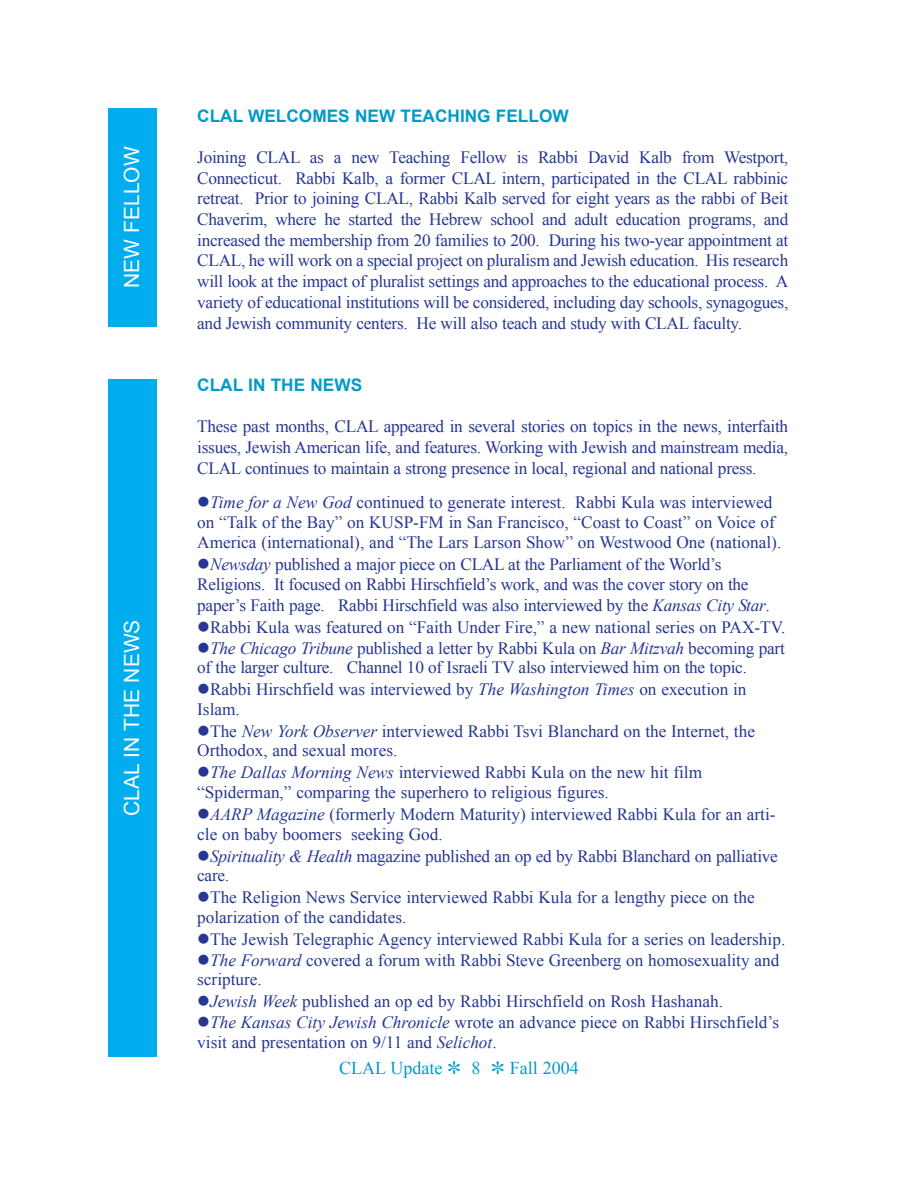
<style>
.page{position:relative;width:918px;height:1188px;background:#fff}
.page>*{position:absolute;margin:0;border:0;box-sizing:border-box;transform-origin:0 0}
.t1{font:21px "Arial";color:#fff}
.t2{font:18px "Times New Roman";color:#009bc8}
.t3{font:17.25px/20.7px "Times New Roman";color:#263692}
.t4{font:700 17.25px "Arial";color:#009bc8}
.s1{font-style:italic}
.s2{font-family:"Monotype Sorts"}
</style>
<div class="page">
<div style="left:108px;top:108px;width:49px;height:218px;background:#00aeef"></div>
<div style="left:108px;top:379px;width:49px;height:678px;background:#00aeef"></div>
<p class="t1" style="left:120px;top:288px;width:143px;rotate:-90deg">NEW FELLOW</p>
<p class="t1" style="left:120px;top:816px;width:198px;rotate:-90deg">CLAL IN THE NEWS</p>
<p class="t4" style="left:197px;top:106px;width:373px">CLAL WELCOMES NEW TEACHING FELLOW</p>
<p class="t3" style="left:197px;top:147px;width:593px;text-align:justify">Joining CLAL as a new Teaching Fellow is Rabbi David Kalb from Westport, Connecticut. Rabbi Kalb, a former CLAL intern, participated in the CLAL rabbinic retreat. Prior to joining CLAL, Rabbi Kalb served for eight years as the rabbi of Beit Chaverim, where he started the Hebrew school and adult education programs, and increased the membership from 20 families to 200. During his two-year appointment at CLAL, he will work on a special project on pluralism and Jewish education. His research will look at the impact of pluralist settings and approaches to the educational process. A variety of educational institutions will be considered, including day schools, synagogues, and Jewish community centers. He will also teach and study with CLAL faculty.</p>
<p class="t4" style="left:197px;top:376px;width:167px">CLAL IN THE NEWS</p>
<p class="t3" style="left:197px;top:416px;width:592px;text-align:justify">These past months, CLAL appeared in several stories on topics in the news, interfaith issues, Jewish American life, and features. Working with Jewish and mainstream media, CLAL continues to maintain a strong presence in local, regional and national press.</p>
<p class="t3" style="left:197px;top:492px;width:586px;line-height:20.1px">●<span class="s1">Time for a New God</span> continued to generate interest. Rabbi Kula was interviewed on “Talk of the Bay” on KUSP-FM in San Francisco, “Coast to Coast” on Voice of<br>America (international), and “The Lars Larson Show” on Westwood One (national).</p>
<p class="t3" style="left:197px;top:555px;width:574px;line-height:20.1px">●<span class="s1">Newsday</span> published a major piece on CLAL at the Parliament of the World’s<br>Religions. It focused on Rabbi Hirschfield’s work, and was the cover story on the paper’s Faith page. Rabbi Hirschfield was also interviewed by the <span class="s1">Kansas City Star</span>.</p>
<p class="t3" style="left:197px;top:617px;width:590px">●Rabbi Kula was featured on “Faith Under Fire,” a new national series on PAX-TV.</p>
<p class="t3" style="left:197px;top:638px;width:589px;line-height:19.5px">●<span class="s1">The Chicago Tribune</span> published a letter by Rabbi Kula on <span class="s1">Bar Mitzvah</span> becoming part of the larger culture. Channel 10 of Israeli TV also interviewed him on the topic.</p>
<p class="t3" style="left:197px;top:680px;width:551px;line-height:19.5px">●Rabbi Hirschfield was interviewed by <span class="s1">The Washington Times</span> on execution in<br>Islam.</p>
<p class="t3" style="left:197px;top:721px;width:559px;line-height:19.5px">●The <span class="s1">New York Observer</span> interviewed Rabbi Tsvi Blanchard on the Internet, the<br>Orthodox, and sexual mores.</p>
<p class="t3" style="left:197px;top:763px;width:506px;line-height:19.5px">●<span class="s1">The Dallas Morning News</span> interviewed Rabbi Kula on the new hit film “Spiderman,” comparing the superhero to religious figures.</p>
<p class="t3" style="left:197px;top:804px;width:580px;line-height:19.5px">●<span class="s1">AARP Magazine</span> (formerly Modern Maturity) interviewed Rabbi Kula for an arti&shy;cle on baby boomers seeking God.</p>
<p class="t3" style="left:197px;top:846px;width:582px;line-height:19.5px">●<span class="s1">Spirituality &amp; Health</span> magazine published an op ed by Rabbi Blanchard on palliative care.</p>
<p class="t3" style="left:197px;top:888px;width:559px;line-height:19.5px">●The Religion News Service interviewed Rabbi Kula for a lengthy piece on the polarization of the candidates.</p>
<p class="t3" style="left:197px;top:929px;width:590px">●The Jewish Telegraphic Agency interviewed Rabbi Kula for a series on leadership.</p>
<p class="t3" style="left:197px;top:950px;width:584px;line-height:19.5px">●<span class="s1">The Forward</span> covered a forum with Rabbi Steve Greenberg on homosexuality and scripture.</p>
<p class="t3" style="left:197px;top:991px;width:527px">●<span class="s1">Jewish Week</span> published an op ed by Rabbi Hirschfield on Rosh Hashanah.</p>
<p class="t3" style="left:197px;top:1013px;width:583px;line-height:19.5px">●<span class="s1">The Kansas City Jewish Chronicle</span> wrote an advance piece on Rabbi Hirschfield’s visit and presentation on 9/11 and <span class="s1">Selichot</span>.</p>
<p class="t2" style="left:339px;top:1058px;width:241px">CLAL Update <span class="s2">\</span> 8 <span class="s2">\</span> Fall 2004</p>
</div>
